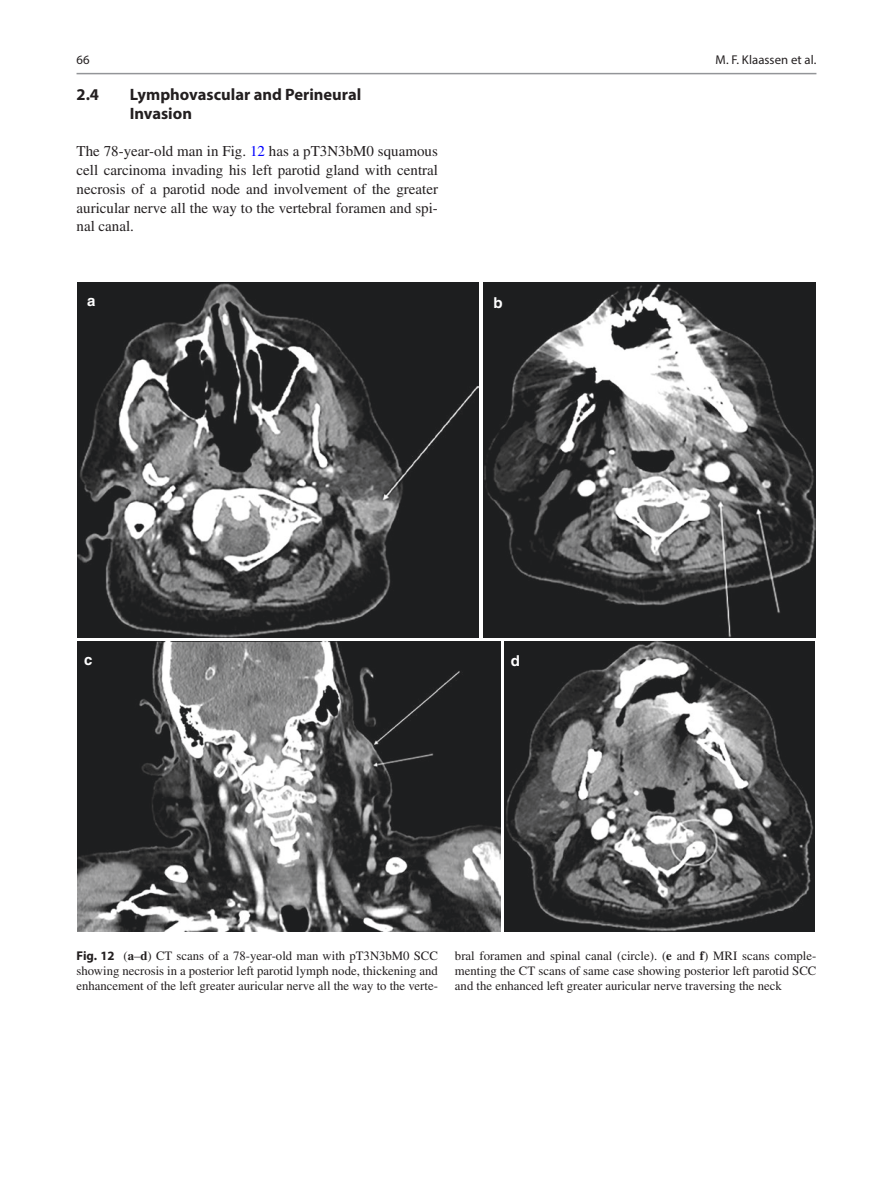
<style>
.page{position:relative;width:893px;height:1187px;background:#fff}
.page>*{position:absolute;margin:0;border:0;box-sizing:border-box;transform-origin:0 0}
.t1{font:700 16.5px/18.8px "Myriad Pro";color:#231f20}
.t2{font:15px/18.8px "Times LT Std";color:#231f20;text-align:justify}
.t3{font:15px "Helvetica Bold 5";color:#fff}
.t4{font:12.75px/15px "Times LT Std";color:#231f20;text-align:justify}
.t5{font:12.75px "Myriad Pro Regular 2";letter-spacing:.005em;color:#231f20}
.t6{font:12.75px "Myriad Pro";color:#231f20}
.s1{color:#00f}
.s2{font-family:"Myriad Pro";font-weight:700}
.s3{font-weight:700}
</style>
<div class="page">
<img style="left:77px;top:282px;width:401px;height:355px">
<img style="left:483px;top:282px;width:333px;height:355px">
<img style="left:77px;top:641px;width:423px;height:290px">
<img style="left:504px;top:641px;width:311px;height:290px">
<hr style="left:77px;top:73px;width:739px;height:1px;background:#939598">
<p class="t6" style="left:77px;top:52px;width:15px">66</p>
<p class="t1" style="left:77px;top:84px;width:24px">2.4</p>
<p class="t1" style="left:130px;top:84px;width:233px">Lymphovascular and Perineural<br>Invasion</p>
<p class="t2" style="left:77px;top:142px;width:363px">The 78-year-old man in Fig. <span class="s1">12</span> has a pT3N3bM0 squamous cell carcinoma invading his left parotid gland with central necrosis of a parotid node and involvement of the greater auricular nerve all the way to the vertebral foramen and spi&shy;nal canal.</p>
<p class="t3" style="left:87px;top:292px;width:10px">a</p>
<p class="t3" style="left:494px;top:293px;width:11px">b</p>
<p class="t3" style="left:84px;top:651px;width:10px">c</p>
<p class="t3" style="left:511px;top:651px;width:11px">d</p>
<p class="t5" style="left:716px;top:52px;width:102px">M. F. Klaassen et al.</p>
<p class="t4" style="left:77px;top:948px;width:363px"><span class="s2">Fig. 12</span> (<span class="s3">a</span>–<span class="s3">d</span>) CT scans of a 78-year-old man with pT3N3bM0 SCC showing necrosis in a posterior left parotid lymph node, thickening and enhancement of the left greater auricular nerve all the way to the verte-</p>
<p class="t4" style="left:455px;top:947px;width:363px">bral foramen and spinal canal (circle). (<span class="s3">e</span> and <span class="s3">f</span>) MRI scans comple&shy;menting the CT scans of same case showing posterior left parotid SCC and the enhanced left greater auricular nerve traversing the neck</p>
</div>
